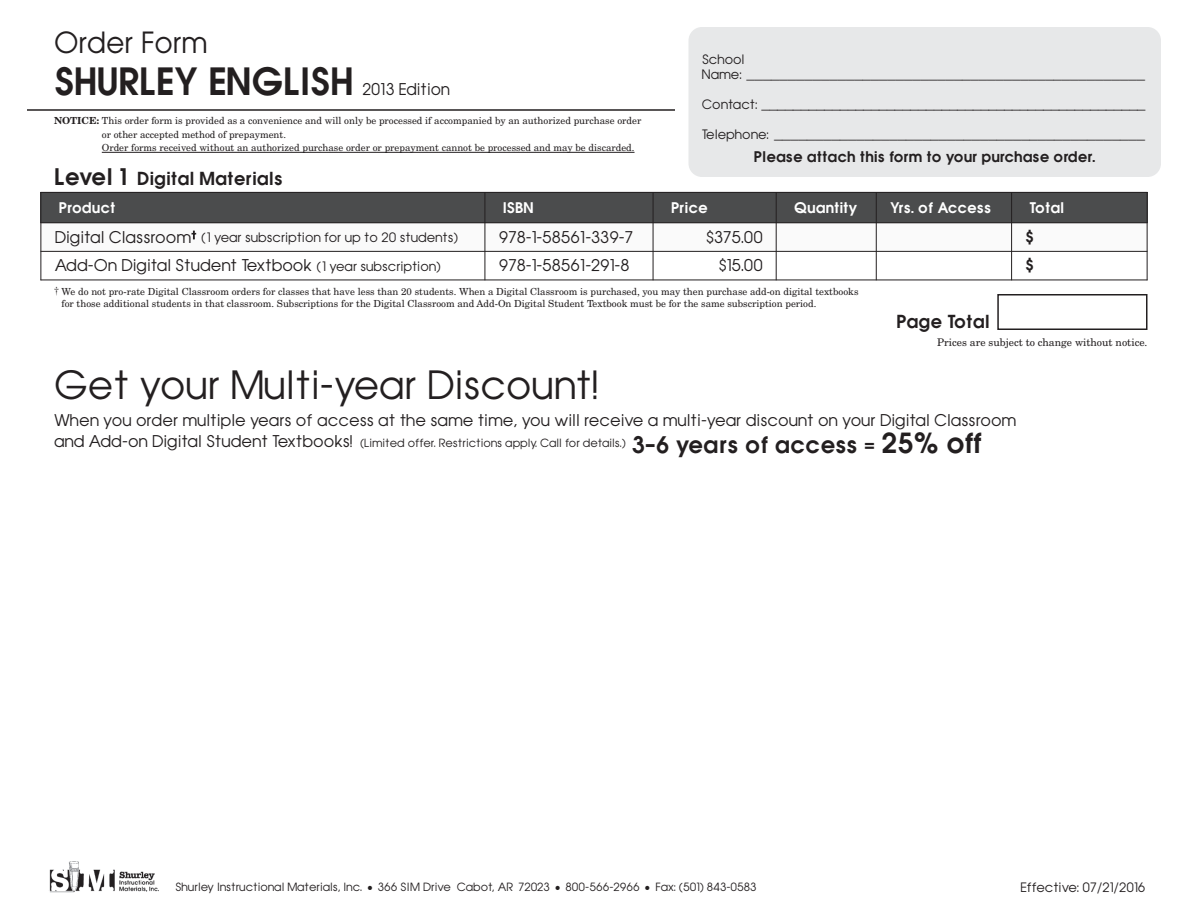
<style>
.page{position:relative;width:1188px;height:918px;background:#fff}
.page>*{position:absolute;margin:0;border:0;box-sizing:border-box;transform-origin:0 0}
.t1{font:36px "Avant Garde";color:#231f20}
.t2{font:34.5px "Avant Garde Demi";color:#231f20}
.t3{font:27px "Avant Garde";color:#231f20}
.t4{font:16.5px "Avant Garde Demi";color:#231f20}
.t5{font:15px "Avant Garde";color:#231f20}
.t6{font:15px "Avant Garde Demi";color:#231f20}
.t7{font:13.5px "Avant Garde Demi";color:#fff}
.t8{font:13.5px "Avant Garde Demi";color:#231f20}
.t9{font:12px/15px "Avant Garde";color:#231f20}
.t10{font:10.5px "Avant Garde";color:#231f20}
.t11{font:10.5px "New Century Schlbk";color:#231f20}
.t12{font:9.75px/13.5px "New Century Schlbk";color:#231f20}
.s1{font-weight:700}
.s2{font-size:21px}
.s3{font-size:15px}
.s4{font-size:12px}
.s5{font-family:"Avant Garde Demi";font-size:21px}
.s6{font-family:"Avant Garde Demi";font-size:25.5px}
</style>
<div class="page">
<div style="left:688px;top:27px;width:473px;height:150px;background:#e7e8e9;border-radius:14px"></div>
<div style="left:40px;top:192px;width:445px;height:31px;background:#4b4c4d"></div>
<div style="left:485px;top:192px;width:168px;height:31px;background:#4b4c4d"></div>
<div style="left:653px;top:192px;width:123px;height:31px;background:#4b4c4d"></div>
<div style="left:776px;top:192px;width:100px;height:31px;background:#4b4c4d"></div>
<div style="left:876px;top:192px;width:136px;height:31px;background:#4b4c4d"></div>
<div style="left:1012px;top:192px;width:136px;height:31px;background:#4b4c4d"></div>
<div style="left:40px;top:223px;width:445px;height:28px;background:#fafafa"></div>
<div style="left:485px;top:223px;width:168px;height:28px;background:#fafafa"></div>
<div style="left:653px;top:223px;width:123px;height:28px;background:#fafafa"></div>
<div style="left:776px;top:223px;width:100px;height:28px;background:#fafafa"></div>
<div style="left:876px;top:223px;width:136px;height:28px;background:#fafafa"></div>
<div style="left:1012px;top:223px;width:136px;height:28px;background:#fafafa"></div>
<hr style="left:40px;top:192px;width:1px;height:88px;background:#231f20">
<hr style="left:485px;top:192px;width:1px;height:88px;background:#231f20">
<hr style="left:653px;top:192px;width:1px;height:88px;background:#231f20">
<hr style="left:776px;top:192px;width:1px;height:88px;background:#231f20">
<hr style="left:876px;top:192px;width:1px;height:88px;background:#231f20">
<hr style="left:1011px;top:192px;width:1px;height:88px;background:#231f20">
<hr style="left:1147px;top:192px;width:1px;height:88px;background:#231f20">
<hr style="left:40px;top:192px;width:1108px;height:1px;background:#231f20">
<hr style="left:40px;top:222px;width:1108px;height:1px;background:#231f20">
<hr style="left:40px;top:251px;width:1108px;height:1px;background:#231f20">
<hr style="left:40px;top:280px;width:1108px;height:1px;background:#231f20">
<hr style="left:27px;top:109px;width:648px;height:2px;background:#231f20">
<img style="left:49px;top:861px;width:110px;height:31px">
<div style="left:997px;top:294px;width:151px;height:36px;border:2px solid #231f20"></div>
<hr style="left:102px;top:152px;width:533px;height:1px;background:#231f20">
<h3 class="t3" style="left:54px;top:28px;width:155px">Order Form</h3>
<h2 class="t2" style="left:54px;top:63px;width:301px">SHURLEY ENGLISH</h2>
<h3 class="t5" style="left:362px;top:81px;width:89px">2013 Edition</h3>
<p class="t12" style="left:102px;top:115px;width:541px;text-indent:-48px"><span class="s1">NOTICE:</span> This order form is provided as a convenience and will only be processed if accompanied by an authorized purchase order or other accepted method of prepayment.<br>Order forms received without an authorized purchase order or prepayment cannot be processed and may be discarded.</p>
<p class="t9" style="left:702px;top:52px;width:445px">School<br>Name: ________________________________________________</p>
<p class="t9" style="left:702px;top:97px;width:445px">Contact: _________________________________________________</p>
<p class="t9" style="left:702px;top:127px;width:445px">Telephone: _____________________________________________</p>
<h3 class="t8" style="left:754px;top:150px;width:343px">Please attach this form to your purchase order.</h3>
<h3 class="t4" style="left:54px;top:169px;width:230px"><span class="s2">Level 1</span> Digital Materials</h3>
<h3 class="t7" style="left:59px;top:200px;width:58px">Product</h3>
<h3 class="t7" style="left:503px;top:200px;width:32px">ISBN</h3>
<h3 class="t7" style="left:671px;top:200px;width:38px">Price</h3>
<h3 class="t7" style="left:794px;top:200px;width:65px">Quantity</h3>
<h3 class="t7" style="left:890px;top:200px;width:103px">Yrs. of Access</h3>
<h3 class="t7" style="left:1030px;top:200px;width:36px">Total</h3>
<p class="t9" style="left:55px;top:231px;width:405px"><span class="s3">Digital Classroom</span><sup>†</sup> (1 year subscription for up to 20 students)</p>
<h3 class="t5" style="left:499px;top:229px;width:136px">978-1-58561-339-7</h3>
<h3 class="t5" style="left:706px;top:229px;width:58px">$375.00</h3>
<h3 class="t6" style="left:1025px;top:229px;width:10px">$</h3>
<h3 class="t5" style="left:55px;top:257px;width:388px">Add-On Digital Student Textbook <span class="s4">(1 year subscription)</span></h3>
<h3 class="t5" style="left:499px;top:257px;width:132px">978-1-58561-291-8</h3>
<h3 class="t5" style="left:719px;top:257px;width:46px">$15.00</h3>
<h3 class="t6" style="left:1025px;top:257px;width:10px">$</h3>
<p class="t12" style="left:62px;top:287px;width:799px;line-height:12px;text-indent:-8px">† We do not pro-rate Digital Classroom orders for classes that have less than 20 students. When a Digital Classroom is purchased, you may then purchase add-on digital textbooks for those additional students in that classroom. Subscriptions for the Digital Classroom and Add-On Digital Student Textbook must be for the same subscription period.</p>
<h3 class="t4" style="left:896px;top:313px;width:95px">Page Total</h3>
<p class="t11" style="left:937px;top:339px;width:212px">Prices are subject to change without notice.</p>
<h1 class="t1" style="left:54px;top:366px;width:546px">Get your Multi-year Discount!</h1>
<h3 class="t5" style="left:54px;top:412px;width:964px">When you order multiple years of access at the same time, you will receive a multi-year discount on your Digital Classroom</h3>
<p class="t10" style="left:54px;top:437px;width:930px"><span class="s3">and Add-on Digital Student Textbooks!</span> (Limited offer. Restrictions apply. Call for details.) <span class="s5">3–6 years of access =</span> <span class="s6">25% off</span></p>
<p class="t10" style="left:176px;top:881px;width:583px">Shurley Instructional Materials, Inc. • 366 SIM Drive Cabot, AR 72023 • 800-566-2966 • Fax: (501) 843-0583</p>
<p class="t9" style="left:1021px;top:880px;width:126px">Effective: 07/21/2016</p>
</div>
